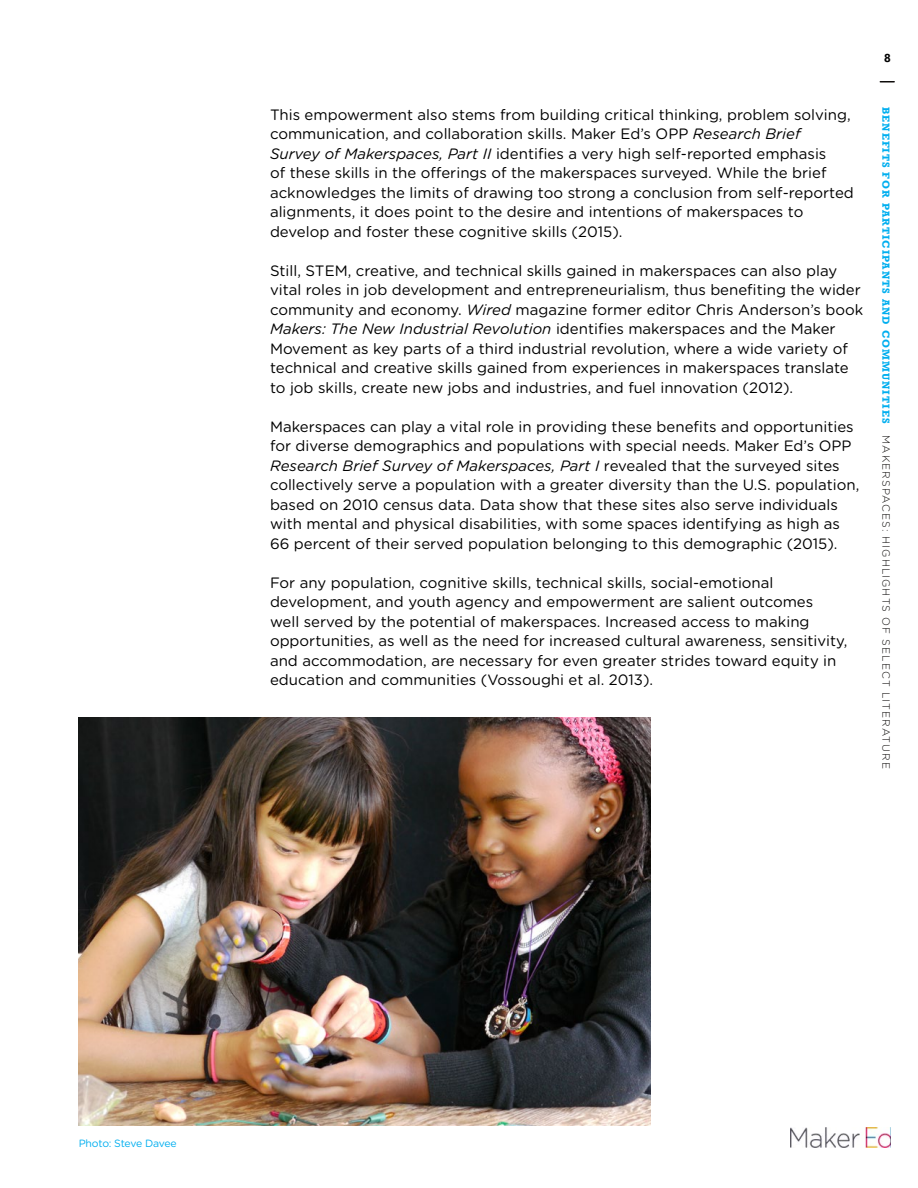
<style>
.page{position:relative;width:918px;height:1188px;background:#fff}
.page>*{position:absolute;margin:0;border:0;box-sizing:border-box;transform-origin:0 0}
.t1{font:15px/19.5px "Gotham Rounded";color:#000}
.t2{font:700 12px "Rockwell";color:#000}
.t3{font:300 10.5px "Gotham Rounded";letter-spacing:.1em;color:#0e0c0b}
.t4{font:10.5px "Gotham Rounded";letter-spacing:-.035em;color:#00aeef}
.s1{font-style:italic}
.s2{font-family:"Rockwell";font-weight:700;color:#00aeef}
</style>
<div class="page">
<svg style="left:880px;top:81px;width:14px;height:1px"></svg>
<svg style="left:791px;top:1147px;width:100px;height:1px"></svg>
<img style="left:791px;top:1128px;width:100px;height:19px">
<img style="left:78px;top:718px;width:573px;height:407px">
<p class="t1" style="left:270px;top:104px;width:585px">This empowerment also stems from building critical thinking, problem solving, communication, and collaboration skills. Maker Ed’s OPP <span class="s1">Research Brief Survey of Makerspaces, Part II</span> identifies a very high self-reported emphasis<br>of these skills in the offerings of the makerspaces surveyed. While the brief acknowledges the limits of drawing too strong a conclusion from self-reported alignments, it does point to the desire and intentions of makerspaces to develop and foster these cognitive skills (2015).</p>
<p class="t1" style="left:270px;top:260px;width:595px">Still, STEM, creative, and technical skills gained in makerspaces can also play vital roles in job development and entrepreneurialism, thus benefiting the wider community and economy. <span class="s1">Wired</span> magazine former editor Chris Anderson’s book <span class="s1">Makers: The New Industrial Revolution</span> identifies makerspaces and the Maker Movement as key parts of a third industrial revolution, where a wide variety of technical and creative skills gained from experiences in makerspaces translate to job skills, create new jobs and industries, and fuel innovation (2012).</p>
<p class="t1" style="left:270px;top:416px;width:591px">Makerspaces can play a vital role in providing these benefits and opportunities for diverse demographics and populations with special needs. Maker Ed’s OPP <span class="s1">Research Brief Survey of Makerspaces, Part I</span> revealed that the surveyed sites collectively serve a population with a greater diversity than the U.S. population, based on 2010 census data. Data show that these sites also serve individuals with mental and physical disabilities, with some spaces identifying as high as 66 percent of their served population belonging to this demographic (2015).</p>
<p class="t1" style="left:270px;top:572px;width:579px">For any population, cognitive skills, technical skills, social-emotional development, and youth agency and empowerment are salient outcomes<br>well served by the potential of makerspaces. Increased access to making opportunities, as well as the need for increased cultural awareness, sensitivity, and accommodation, are necessary for even greater strides toward equity in education and communities (Vossoughi et al. 2013).</p>
<p class="t2" style="left:884px;top:51px;width:8px">8</p>
<p class="t3" style="left:893px;top:107px;width:663px;rotate:90deg"><span class="s2">Benefits for Participants and Communities</span> Makerspaces: High ligh ts of Select Literature</p>
<p class="t4" style="left:79px;top:1136px;width:99px">Photo: Steve Davee</p>
</div>
